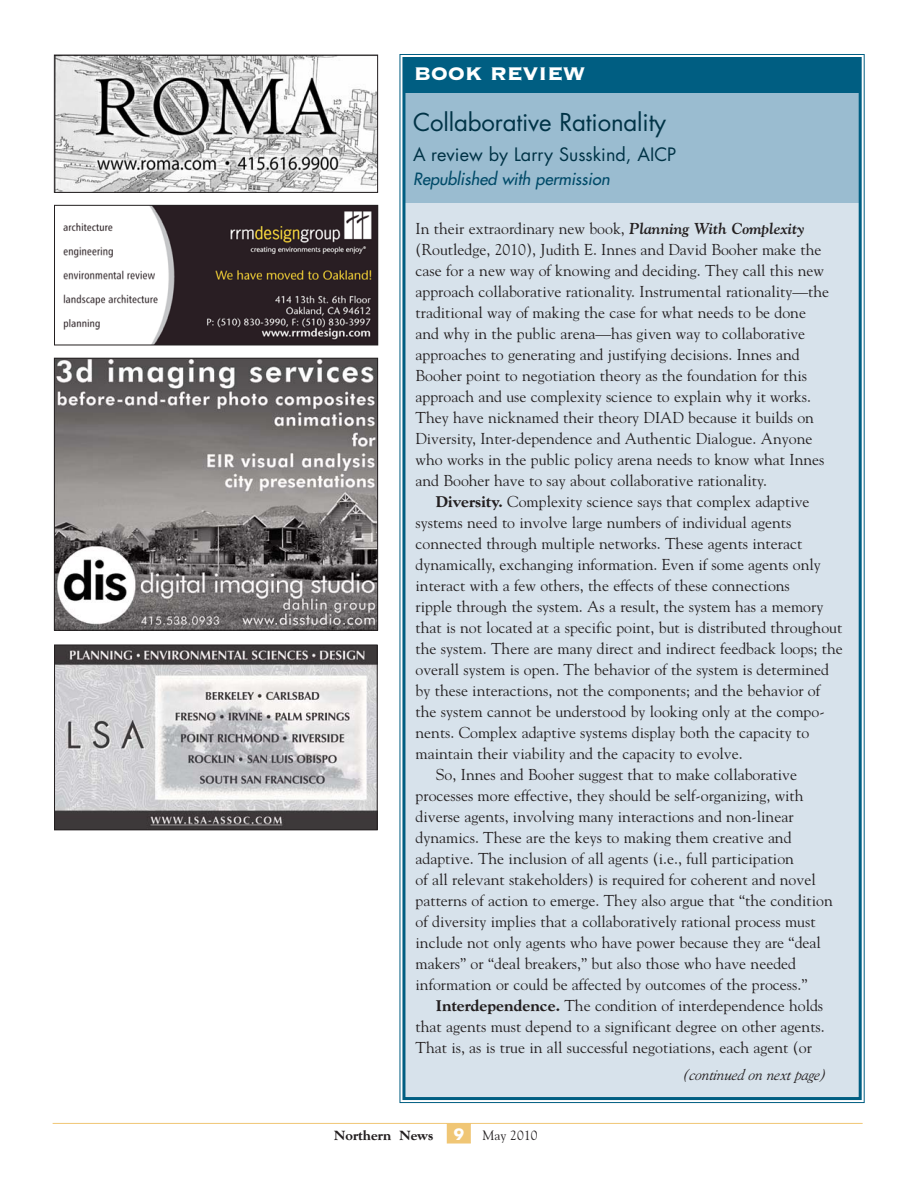
<style>
.page{position:relative;width:918px;height:1188px;background:#fff}
.page>*{position:absolute;margin:0;border:0;box-sizing:border-box;transform-origin:0 0}
.t1{font:24px "Futura";letter-spacing:-.005em;color:#003346}
.t2{font:24px "Copperplate Thirty Three BC";letter-spacing:-.01em;color:#fff}
.t3{font:18px "Futura";color:#003346}
.t4{font:italic 16.5px "Futura";color:#004a68}
.t5{font:15.75px "Goudy";color:#231f20}
.t6{font:italic 15px "Goudy";color:#231f20}
.t7{font:800 13.5px "Goudy";color:#231f20}
.t8{font:13.5px "Goudy";color:#231f20}
.s1{color:#003245}
.s2{font-weight:700;font-style:italic}
.s3{font-weight:800}
.s4{font-family:"Futura";font-weight:700;font-size:15px;color:#fff}
</style>
<div class="page">
<svg style="left:52px;top:1123px;width:811px;height:21px"></svg>
<img style="left:63px;top:207px;width:313px;height:136px">
<div style="left:54px;top:205px;width:324px;height:140px;border:1px solid #231f20"></div>
<img style="left:56px;top:360px;width:320px;height:269px">
<div style="left:54px;top:358px;width:324px;height:273px;border:1px solid #231f20"></div>
<img style="left:56px;top:57px;width:320px;height:134px">
<div style="left:54px;top:55px;width:324px;height:138px;border:1px solid #231f20"></div>
<img style="left:56px;top:647px;width:320px;height:181px">
<div style="left:54px;top:645px;width:324px;height:185px;border:1px solid #231f20"></div>
<div style="left:403px;top:92px;width:458px;height:1007px;background:#d7e2eb"></div>
<div style="left:403px;top:85px;width:458px;height:117px;background:#9abcd0"></div>
<div style="left:403px;top:59px;width:458px;height:34px;background:#005e82"></div>
<div style="left:402px;top:57px;width:460px;height:1043px;border:3px solid #005e82"></div>
<p class="t2" style="left:414px;top:58px;width:173px">BOOK REVIEW</p>
<p class="t1" style="left:413px;top:111px;width:255px">Collaborative Rationality</p>
<p class="t3" style="left:413px;top:142px;width:265px">A r<span class="s1">eview</span> by Larry Susskind, AICP</p>
<p class="t4" style="left:413px;top:171px;width:201px">Republished with permission</p>
<p class="t5" style="left:416px;top:222px;width:390px">In their extraordinary new book, <span class="s2">Planning With Complexity</span></p>
<p class="t5" style="left:416px;top:243px;width:407px">(Routledge, 2010), Judith E. Innes and David Booher make the</p>
<p class="t5" style="left:416px;top:264px;width:410px">case for a new way of knowing and deciding. They call this new</p>
<p class="t5" style="left:416px;top:285px;width:415px">approach collaborative rationality. Instrumental rationality—the</p>
<p class="t5" style="left:416px;top:306px;width:392px">traditional way of making the case for what needs to be done</p>
<p class="t5" style="left:416px;top:327px;width:391px">and why in the public arena—has given way to collaborative</p>
<p class="t5" style="left:416px;top:348px;width:386px">approaches to generating and justifying decisions. Innes and</p>
<p class="t5" style="left:416px;top:369px;width:393px">Booher point to negotiation theory as the foundation for this</p>
<p class="t5" style="left:416px;top:390px;width:397px">approach and use complexity science to explain why it works.</p>
<p class="t5" style="left:416px;top:411px;width:400px">They have nicknamed their theory DIAD because it builds on</p>
<p class="t5" style="left:416px;top:432px;width:398px">Diversity, Inter-dependence and Authentic Dialogue. Anyone</p>
<p class="t5" style="left:416px;top:453px;width:410px">who works in the public policy arena needs to know what Innes</p>
<p class="t5" style="left:416px;top:474px;width:353px">and Booher have to say about collaborative rationality.</p>
<p class="t5" style="left:436px;top:495px;width:375px"><span class="s3">Diversity.</span> Complexity science says that complex adaptive</p>
<p class="t5" style="left:416px;top:516px;width:377px">systems need to involve large numbers of individual agents</p>
<p class="t5" style="left:416px;top:537px;width:388px">connected through multiple networks. These agents interact</p>
<p class="t5" style="left:416px;top:558px;width:407px">dynamically, exchanging information. Even if some agents only</p>
<p class="t5" style="left:416px;top:579px;width:376px">interact with a few others, the effects of these connections</p>
<p class="t5" style="left:416px;top:600px;width:409px">ripple through the system. As a result, the system has a memory</p>
<p class="t5" style="left:416px;top:621px;width:428px">that is not located at a specific point, but is distributed throughout</p>
<p class="t5" style="left:416px;top:642px;width:429px">the system. There are many direct and indirect feedback loops; the</p>
<p class="t5" style="left:416px;top:663px;width:415px">overall system is open. The behavior of the system is determined</p>
<p class="t5" style="left:416px;top:684px;width:406px">by these interactions, not the components; and the behavior of</p>
<p class="t5" style="left:416px;top:705px;width:411px">the system cannot be understood by looking only at the compo-</p>
<p class="t5" style="left:416px;top:726px;width:395px">nents. Complex adaptive systems display both the capacity to</p>
<p class="t5" style="left:416px;top:747px;width:329px">maintain their viability and the capacity to evolve.</p>
<p class="t5" style="left:436px;top:768px;width:363px">So, Innes and Booher suggest that to make collaborative</p>
<p class="t5" style="left:416px;top:789px;width:390px">processes more effective, they should be self-organizing, with</p>
<p class="t5" style="left:416px;top:810px;width:380px">diverse agents, involving many interactions and non-linear</p>
<p class="t5" style="left:416px;top:831px;width:378px">dynamics. These are the keys to making them creative and</p>
<p class="t5" style="left:416px;top:852px;width:380px">adaptive. The inclusion of all agents (i.e., full participation</p>
<p class="t5" style="left:416px;top:873px;width:402px">of all relevant stakeholders) is required for coherent and novel</p>
<p class="t5" style="left:416px;top:894px;width:419px">patterns of action to emerge. They also argue that “the condition</p>
<p class="t5" style="left:416px;top:915px;width:402px">of diversity implies that a collaboratively rational process must</p>
<p class="t5" style="left:416px;top:936px;width:407px">include not only agents who have power because they are “deal</p>
<p class="t5" style="left:416px;top:957px;width:382px">makers” or “deal breakers,” but also those who have needed</p>
<p class="t5" style="left:416px;top:978px;width:393px">information or could be affected by outcomes of the process.”</p>
<p class="t5" style="left:436px;top:999px;width:389px"><span class="s3">Interdependence.</span> The condition of interdependence holds</p>
<p class="t5" style="left:416px;top:1020px;width:411px">that agents must depend to a significant degree on other agents.</p>
<p class="t5" style="left:416px;top:1041px;width:398px">That is, as is true in all successful negotiations, each agent (or</p>
<p class="t7" style="left:334px;top:1130px;width:100px">Northern News</p>
<p class="t8" style="left:454px;top:1130px;width:85px"><span class="s4">9</span> May 2010</p>
<p class="t6" style="left:683px;top:1069px;width:147px">(continued on next page)</p>
</div>
